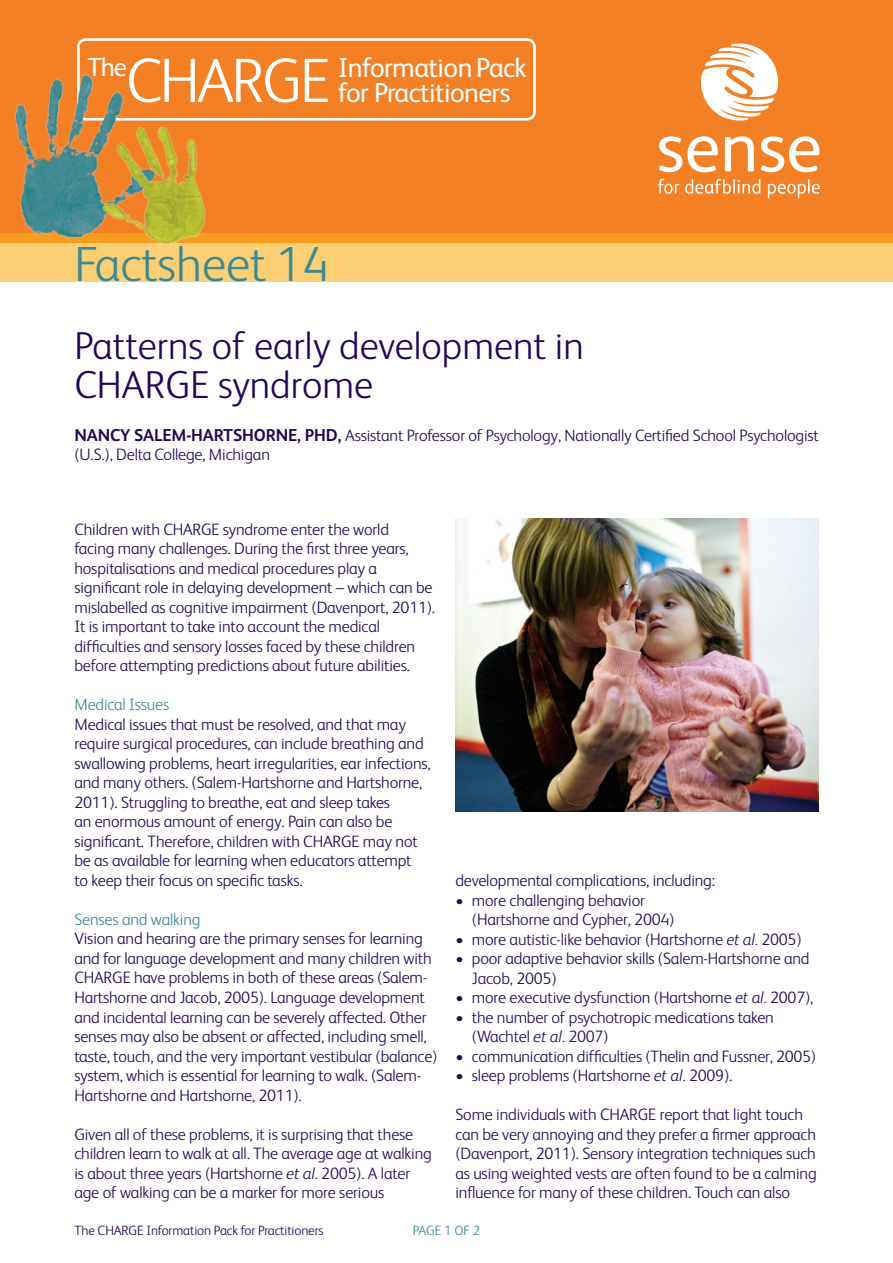
<style>
.page{position:relative;width:893px;height:1263px;background:#fff}
.page>*{position:absolute;margin:0;border:0;box-sizing:border-box;transform-origin:0 0}
.t1{font:300 62.7px "FS Albert";letter-spacing:-.04em;color:#fff}
.t2{font:300 49.5px "FS Albert";color:#398a94}
.t3{font:300 39px/39px "FS Albert";color:#230658}
.t4{font:27.45px/24.9px "FS Albert";letter-spacing:-.02em;color:#fff}
.t5{font:26.1px "FS Albert";color:#fff}
.t6{font:300 16.5px/19.5px "FS Albert";letter-spacing:-.01em;color:#230658}
.t7{font:300 16.5px "FS Albert";letter-spacing:-.01em;color:#398a94}
.t8{font:300 13.5px "FS Albert";letter-spacing:-.01em;color:#230658}
.t9{font:300 13.5px "FS Albert";color:#398a94}
.s1{font-weight:700;font-size:17.25px}
.s2{font-style:italic}
</style>
<div class="page">
<div style="left:0;top:0;width:893px;height:242px;background:#f48026"></div>
<svg style="left:0;top:233px;width:893px;height:49px;background:#fbc564"></svg>
<svg style="left:659px;top:136px;width:59px;height:36px"></svg>
<svg style="left:725px;top:136px;width:29px;height:36px"></svg>
<svg style="left:761px;top:136px;width:58px;height:36px"></svg>
<svg style="left:701px;top:44px;width:77px;height:77px"></svg>
<svg style="left:658px;top:179px;width:21px;height:15px"></svg>
<svg style="left:685px;top:179px;width:75px;height:15px"></svg>
<svg style="left:768px;top:179px;width:52px;height:19px"></svg>
<div style="left:77px;top:38px;width:459px;height:83px;border:3px solid #fff;border-radius:7px"></div>
<img style="left:0;top:64px;width:124px;height:191px">
<img style="left:81px;top:110px;width:146px;height:155px">
<img style="left:455px;top:519px;width:364px;height:292px">
<h3 class="t5" style="left:87px;top:53px;width:41px">the</h3>
<h1 class="t1" style="left:126px;top:45px;width:206px">CHARGE</h1>
<h3 class="t4" style="left:338px;top:55px;width:190px">Information Pack for Practitioners</h3>
<h2 class="t2" style="left:74px;top:236px;width:256px">Factsheet 14</h2>
<h3 class="t3" style="left:74px;top:326px;width:511px">Patterns of early development in<br>CHARGE syndrome</h3>
<p class="t6" style="left:74px;top:426px;width:746px;line-height:18.8px"><span class="s1">NAN CY SALEM-HARTSH ORN E, PHD,</span> Assistant Professor of Psychology, Nationally Certified School Psychologist (U.S.), Delta College, Michigan</p>
<p class="t6" style="left:74px;top:519px;width:362px">Children with CHARGE syndrome enter the world<br>facing many challenges. During the first three years, hospitalisations and medical procedures play a significant role in delaying development – which can be mislabelled as cognitive impairment (Davenport, 2011).<br>It is important to take into account the medical difficulties and sensory losses faced by these children before attempting predictions about future abilities.</p>
<p class="t7" style="left:74px;top:695px;width:96px">Medical Issues</p>
<p class="t6" style="left:74px;top:714px;width:358px">Medical issues that must be resolved, and that may require surgical procedures, can include breathing and swallowing problems, heart irregularities, ear infections, and many others. (Salem-Hartshorne and Hartshorne, 2011). Struggling to breathe, eat and sleep takes<br>an enormous amount of energy. Pain can also be significant. Therefore, children with CHARGE may not be as available for learning when educators attempt<br>to keep their focus on specific tasks.</p>
<p class="t7" style="left:74px;top:910px;width:128px">Senses and walking</p>
<p class="t6" style="left:74px;top:929px;width:365px">Vision and hearing are the primary senses for learning and for language development and many children with CHARGE have problems in both of these areas (Salem-Hartshorne and Jacob, 2005). Language development and incidental learning can be severely affected. Other senses may also be absent or affected, including smell, taste, touch, and the very important vestibular (balance) system, which is essential for learning to walk. (Salem-Hartshorne and Hartshorne, 2011).</p>
<p class="t6" style="left:74px;top:1124px;width:359px">Given all of these problems, it is surprising that these children learn to walk at all. The average age at walking is about three years (Hartshorne <span class="s2">et al.</span> 2005). A later age of walking can be a marker for more serious</p>
<p class="t6" style="left:455px;top:871px;width:261px">developmental complications, including:</p>
<p class="t6" style="left:472px;top:890px;width:204px;text-indent:-16px">• more challenging behavior (Hartshorne and Cypher, 2004)</p>
<p class="t6" style="left:455px;top:929px;width:348px">• more autistic-like behavior (Hartshorne <span class="s2">et al.</span> 2005)</p>
<p class="t6" style="left:472px;top:949px;width:339px;text-indent:-16px">• poor adaptive behavior skills (Salem-Hartshorne and<br>Jacob, 2005)</p>
<p class="t6" style="left:455px;top:988px;width:360px">• more executive dysfunction (Hartshorne <span class="s2">et al.</span> 2007),</p>
<p class="t6" style="left:472px;top:1007px;width:303px;text-indent:-16px">• the number of psychotropic medications taken (Wachtel <span class="s2">et al.</span> 2007)</p>
<p class="t6" style="left:455px;top:1046px;width:362px">• communication difficulties (Thelin and Fussner, 2005)</p>
<p class="t6" style="left:455px;top:1066px;width:278px">• sleep problems (Hartshorne <span class="s2">et al.</span> 2009).</p>
<p class="t6" style="left:455px;top:1105px;width:363px">Some individuals with CHARGE report that light touch can be very annoying and they prefer a firmer approach (Davenport, 2011). Sensory integration techniques such as using weighted vests are often found to be a calming influence for many of these children. Touch can also</p>
<p class="t8" style="left:74px;top:1222px;width:251px">The CHARGE Information Pack for Practitioners</p>
<p class="t9" style="left:413px;top:1222px;width:15px">page</p>
<p class="t9" style="left:444px;top:1222px;width:37px">1 of 2</p>
</div>
